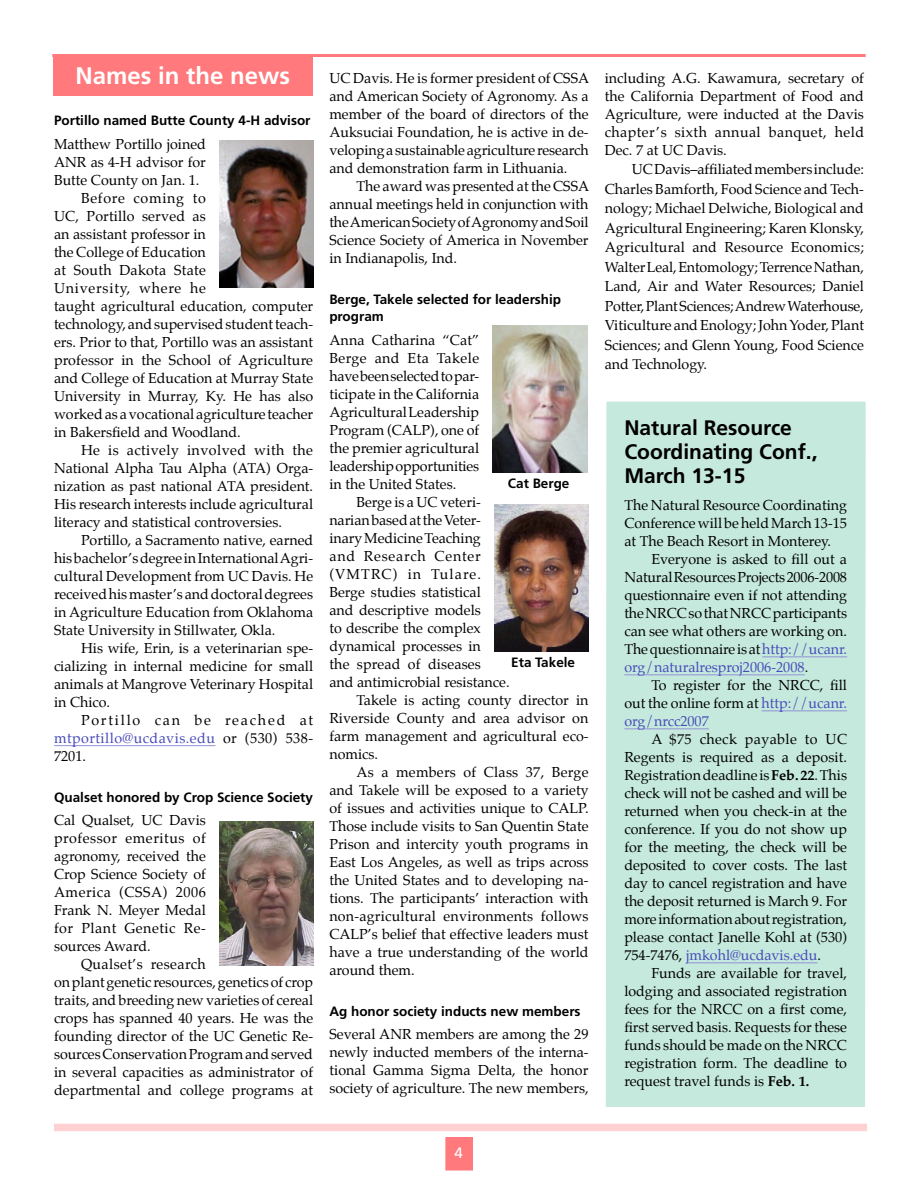
<style>
.page{position:relative;width:918px;height:1188px;background:#fff}
.page>*{position:absolute;margin:0;border:0;box-sizing:border-box;transform-origin:0 0}
.Hed16{font:700 24px "Frutiger";color:#fff}
.Hed14{font:700 21px/24px "Frutiger";color:#000}
.t1{font:15px "Frutiger";color:#fff}
.BodyTXT2{font:14.25px/18px "Palatino";color:#000;text-align:justify}
.BodyTXT1{font:14.25px/18px "Palatino";color:#000;text-align:justify}
.subhed{font:700 13.5px/17.2px "Frutiger";color:#000}
.s1{color:#484bba}
.s2{font-weight:700}
</style>
<div class="page">
<div style="left:446px;top:1138px;width:26px;height:32px;background:#ff797d"></div>
<div style="left:446px;top:1137px;width:27px;height:33px;border:1px solid #ff797d"></div>
<div style="left:54px;top:1124px;width:813px;height:7px;background:#ffd0d1"></div>
<div style="left:606px;top:402px;width:260px;height:705px;background:#c5e9dc"></div>
<hr style="left:52px;top:54px;width:814px;height:3px;background:#ff797d">
<div style="left:53px;top:57px;width:259px;height:39px;background:#ff797d"></div>
<hr style="left:762px;top:656px;width:85px;height:1px;background:#9193d6">
<hr style="left:624px;top:674px;width:181px;height:1px;background:#9193d6">
<hr style="left:762px;top:710px;width:85px;height:1px;background:#9193d6">
<hr style="left:624px;top:728px;width:85px;height:1px;background:#9193d6">
<hr style="left:686px;top:962px;width:131px;height:1px;background:#9193d6">
<hr style="left:54px;top:745px;width:161px;height:1px;background:#9193d6">
<img style="left:219px;top:140px;width:95px;height:147px">
<img style="left:219px;top:822px;width:95px;height:143px">
<img style="left:493px;top:326px;width:94px;height:147px">
<img style="left:494px;top:505px;width:95px;height:147px">
<p class="Hed16" style="left:75px;top:61px;width:216px">Names in the news</p>
<p class="subhed" style="left:54px;top:112px;width:258px">Portillo named Butte County 4-H advisor</p>
<p class="BodyTXT1" style="left:54px;top:135px;width:153px">Matthew Portillo joined ANR as 4-H advisor for Butte County on Jan. 1.</p>
<p class="BodyTXT2" style="left:54px;top:189px;width:261px;text-align:left;text-indent:27px">Before coming to<br>UC, Portillo served as<br>an assistant professor in<br>the College of Education<br>at South Dakota State<br>University, where he<br>taught agricultural education, computer technology, and supervised student teach&shy;ers. Prior to that, Portillo was an assistant professor in the School of Agriculture and College of Education at Murray State<br>University in Murray, Ky. He has also worked as a vocational agriculture teacher in Bakersfield and Woodland.</p>
<p class="BodyTXT2" style="left:54px;top:441px;width:261px;text-indent:27px">He is actively involved with the National Alpha Tau Alpha (ATA) Orga&shy;nization as past national ATA president.<br>His research interests include agricultural literacy and statistical controversies.</p>
<p class="BodyTXT2" style="left:54px;top:531px;width:261px;text-indent:27px">Portillo, a Sacramento native, earned his bachelor’s degree in International Agri&shy;cultural Development from UC Davis. He received his master’s and doctoral degrees in Agriculture Education from Oklahoma State University in Stillwater, Okla.</p>
<p class="BodyTXT2" style="left:54px;top:639px;width:261px;text-indent:27px">His wife, Erin, is a veterinarian spe&shy;cializing in internal medicine for small animals at Mangrove Veterinary Hospital in Chico.</p>
<p class="BodyTXT2" style="left:54px;top:711px;width:261px;text-indent:27px">Portillo can be reached at <span class="s1">mtportillo@ucdavis.edu</span> or (530) 538- 7201.</p>
<p class="subhed" style="left:54px;top:788px;width:261px">Qualset honored by Crop Science Society</p>
<p class="BodyTXT1" style="left:54px;top:811px;width:153px">Cal Qualset, UC Davis professor emeritus of agronomy, received the Crop Science Society of America (CSSA) 2006<br>Frank N. Meyer Medal for Plant Genetic Re&shy;sources Award.</p>
<p class="BodyTXT2" style="left:54px;top:955px;width:261px;text-align:left;text-indent:27px">Qualset’s research<br>on plant genetic resources, genetics of crop traits, and breeding new varieties of cereal crops has spanned 40 years. He was the founding director of the UC Genetic Re&shy;sources Conservation Program and served in several capacities as administrator of departmental and college programs at</p>
<p class="BodyTXT2" style="left:329px;top:69px;width:261px">UC Davis. He is former president of CSSA and American Society of Agronomy. As a member of the board of directors of the Auksuciai Foundation, he is active in de&shy;veloping a sustainable agriculture research and demonstration farm in Lithuania.</p>
<p class="BodyTXT2" style="left:329px;top:177px;width:261px;text-indent:27px">The award was presented at the CSSA annual meetings held in conjunction with the American Society of Agronomy and Soil Science Society of America in November in Indianapolis, Ind.</p>
<p class="subhed" style="left:329px;top:290px;width:233px">Berge, Takele selected for leadership program</p>
<p class="BodyTXT1" style="left:329px;top:331px;width:151px">Anna Catharina “Cat” Berge and Eta Takele have been selected to par&shy;ticipate in the California Agricultural Leadership Program (CALP), one of the premier agricultural leadership opportunities in the United States.</p>
<p class="BodyTXT2" style="left:329px;top:493px;width:182px;text-align:left;text-indent:27px">Berge is a UC veteri&shy;narian based at the Veter&shy;inary Medicine Teaching and Research Center (VMTRC) in Tulare.<br>Berge studies statistical<br>and descriptive models<br>to describe the complex dynamical processes in<br>the spread of diseases<br>and antimicrobial resistance.</p>
<p class="BodyTXT2" style="left:329px;top:691px;width:261px;text-indent:27px">Takele is acting county director in Riverside County and area advisor on farm management and agricultural eco&shy;nomics.</p>
<p class="BodyTXT2" style="left:329px;top:763px;width:261px;text-indent:27px">As a members of Class 37, Berge and Takele will be exposed to a variety of issues and activities unique to CALP.<br>Those include visits to San Quentin State Prison and intercity youth programs in East Los Angeles, as well as trips across the United States and to developing na&shy;tions. The participants’ interaction with non-agricultural environments follows CALP’s belief that effective leaders must have a true understanding of the world around them.</p>
<p class="subhed" style="left:329px;top:1002px;width:253px">Ag honor society inducts new members</p>
<p class="BodyTXT1" style="left:329px;top:1025px;width:261px">Several ANR members are among the 29 newly inducted members of the interna&shy;tional Gamma Sigma Delta, the honor society of agriculture. The new members,</p>
<p class="subhed" style="left:508px;top:475px;width:63px">Cat Berge</p>
<p class="subhed" style="left:511px;top:654px;width:65px">Eta Takele</p>
<p class="BodyTXT1" style="left:605px;top:69px;width:261px">including A.G. Kawamura, secretary of the California Department of Food and Agriculture, were inducted at the Davis chapter’s sixth annual banquet, held Dec. 7 at UC Davis.</p>
<p class="BodyTXT2" style="left:605px;top:159px;width:261px;line-height:19.5px;text-indent:27px">UC Davis–affiliated members include:<br>Charles Bamforth, Food Science and Tech&shy;nology; Michael Delwiche, Biological and Agricultural Engineering; Karen Klonsky, Agricultural and Resource Economics; Walter Leal, Entomology; Terrence Nathan, Land, Air and Water Resources; Daniel Potter, Plant Sciences; Andrew Waterhouse, Viticulture and Enology; John Yoder, Plant Sciences; and Glenn Young, Food Science and Technology.</p>
<p class="Hed14" style="left:624px;top:415px;width:195px">Natural Resource<br>Coordinating Conf.,<br>March 13-15</p>
<p class="BodyTXT1" style="left:624px;top:496px;width:224px">The Natural Resource Coordinating Conference will be held March 13-15 at The Beach Resort in Monterey.</p>
<p class="BodyTXT2" style="left:624px;top:550px;width:224px;text-indent:27px">Everyone is asked to fill out a Natural Resources Projects 2006-2008 questionnaire even if not attending the NRCC so that NRCC participants can see what others are working on.<br>The questionnaire is at <span class="s1">http://ucanr. org/naturalresproj2006-2008</span>.</p>
<p class="BodyTXT2" style="left:624px;top:676px;width:224px;text-indent:27px">To register for the NRCC, fill out the online form at <span class="s1">http://ucanr. org/nrcc2007</span></p>
<p class="BodyTXT2" style="left:624px;top:730px;width:224px;text-indent:27px">A $75 check payable to UC Regents is required as a deposit.<br>Registration deadline is <span class="s2">Feb. 22</span>. This check will not be cashed and will be returned when you check-in at the conference. If you do not show up for the meeting, the check will be deposited to cover costs. The last day to cancel registration and have the deposit returned is March 9. For more information about registration, please contact Janelle Kohl at (530)<br>754-7476, <span class="s1">jmkohl@ucdavis.edu</span>.</p>
<p class="BodyTXT2" style="left:624px;top:964px;width:224px;text-indent:27px">Funds are available for travel, lodging and associated registration fees for the NRCC on a first come, first served basis. Requests for these funds should be made on the NRCC registration form. The deadline to request travel funds is <span class="s2">Feb. 1.</span></p>
<p class="t1" style="left:454px;top:1144px;width:10px">4</p>
</div>
